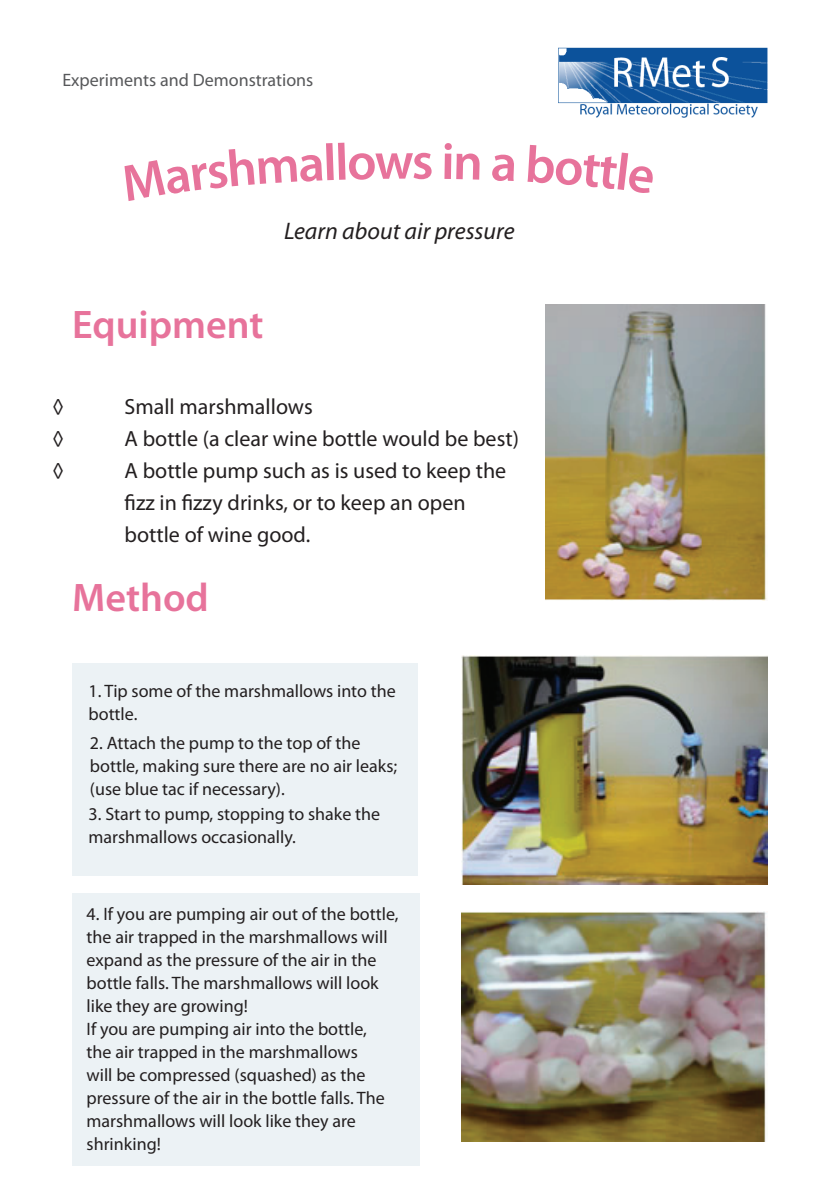
<style>
.page{position:relative;width:840px;height:1191px;background:#fff}
.page>*{position:absolute;margin:0;border:0;box-sizing:border-box;transform-origin:0 0}
.t1{font:600 52px "Myriad Pro";color:#e7739b}
.t2{font:600 40px "Myriad Pro";color:#e7739b}
.t3{font:italic 24px "Myriad Pro";color:#231f20}
.t4{font:22px/32px "Myriad Pro";color:#231f20}
.t5{font:18px/23px "Myriad Pro";color:#231f20}
.t6{font:18px "Myriad Pro";color:#57585a}
</style>
<div class="page">
<div style="left:72px;top:663px;width:345px;height:213px;background:#ecf2f5"></div>
<div style="left:72px;top:893px;width:348px;height:272px;background:#ecf2f5"></div>
<img style="left:558px;top:47px;width:209px;height:71px">
<img style="left:545px;top:305px;width:222px;height:295px">
<img style="left:461px;top:655px;width:306px;height:229px">
<img style="left:461px;top:911px;width:305px;height:230px">
<p class="t6" style="left:62px;top:68px;width:252px">Experiments and Demonstrations</p>
<h1 class="t1" style="left:374px;top:128px;width:60px">ws</h1>
<h3 class="t3" style="left:284px;top:216px;width:232px">Learn about air pressure</h3>
<h2 class="t2" style="left:72px;top:299px;width:193px">Equipment</h2>
<p class="t4" style="left:52px;top:390px;width:13px">◊</p>
<p class="t4" style="left:124px;top:390px;width:189px">Small marshmallows</p>
<p class="t4" style="left:52px;top:422px;width:13px">◊</p>
<p class="t4" style="left:124px;top:422px;width:395px">A bottle (a clear wine bottle would be best)</p>
<p class="t4" style="left:52px;top:454px;width:13px">◊</p>
<p class="t4" style="left:124px;top:454px;width:383px">A bottle pump such as is used to keep the fizz in fizzy drinks, or to keep an open bottle of wine good.</p>
<h2 class="t2" style="left:72px;top:572px;width:138px">Method</h2>
<p class="t5" style="left:88px;top:679px;width:308px">1. Tip some of the marshmallows into the bottle.</p>
<p class="t5" style="left:90px;top:730px;width:308px">2. Attach the pump to the top of the bottle, making sure there are no air leaks; (use blue tac if necessary).</p>
<p class="t5" style="left:88px;top:802px;width:293px">3. Start to pump, stopping to shake the marshmallows occasionally.</p>
<p class="t5" style="left:86px;top:901px;width:313px">4. If you are pumping air out of the bottle, the air trapped in the marshmallows will expand as the pressure of the air in the bottle falls. The marshmallows will look like they are growing!<br>If you are pumping air into the bottle,<br>the air trapped in the marshmallows<br>will be compressed (squashed) as the pressure of the air in the bottle falls. The marshmallows will look like they are shrinking!</p>
</div>
